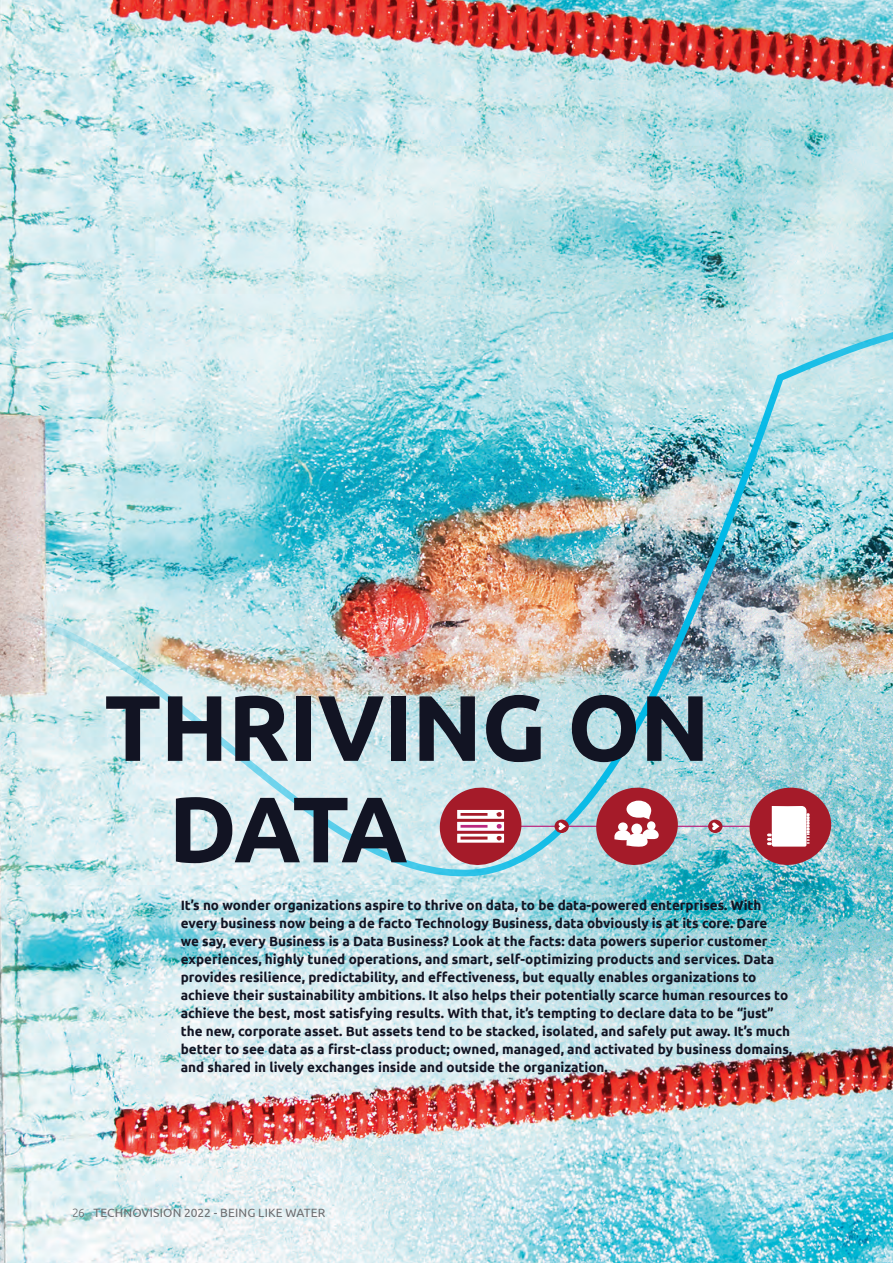
<style>
.page{position:relative;width:893px;height:1263px;background:#fff}
.page>*{position:absolute;margin:0;border:0;box-sizing:border-box;transform-origin:0 0}
.t1{font:700 93px/101.4px "Ubuntu";letter-spacing:-.01em;color:#121423}
.t2{font:700 13.5px/18px "Ubuntu";color:#121423}
.t3{font:12px "Ubuntu";letter-spacing:.015em;color:#6c6d70}
.s1{font-weight:300}
</style>
<div class="page">
<img style="left:0;top:0;width:893px;height:1263px">
<img style="left:0;top:313px;width:893px;height:564px">
<svg style="left:434px;top:782px;width:403px;height:87px;background:#b09da7"></svg>
<div style="left:631px;top:823px;width:11px;height:12px;background:#fff;border-radius:50%"></div>
<h1 class="t1" style="left:168px;top:676px;width:543px;text-indent:-64px">THRIVING ON<br>DATA</h1>
<p class="t2" style="left:181px;top:895px;width:613px">It’s no wonder organizations aspire to thrive on data, to be data-powered enterprises. With every business now being a de facto Technology Business, data obviously is at its core. Dare<br>we say, every Business is a Data Business? Look at the facts: data powers superior customer experiences, highly tuned operations, and smart, self-optimizing products and services. Data provides resilience, predictability, and effectiveness, but equally enables organizations to achieve their sustainability ambitions. It also helps their potentially scarce human resources to achieve the best, most satisfying results. With that, it’s tempting to declare data to be “just” the new, corporate asset. But assets tend to be stacked, isolated, and safely put away. It’s much better to see data as a first-class product; owned, managed, and activated by business domains, and shared in lively exchanges inside and outside the organization.</p>
<p class="t3" style="left:72px;top:1205px;width:255px"><span class="s1">26</span> TECHNOVISION 2022 - BEING LIKE WATER</p>
</div>
